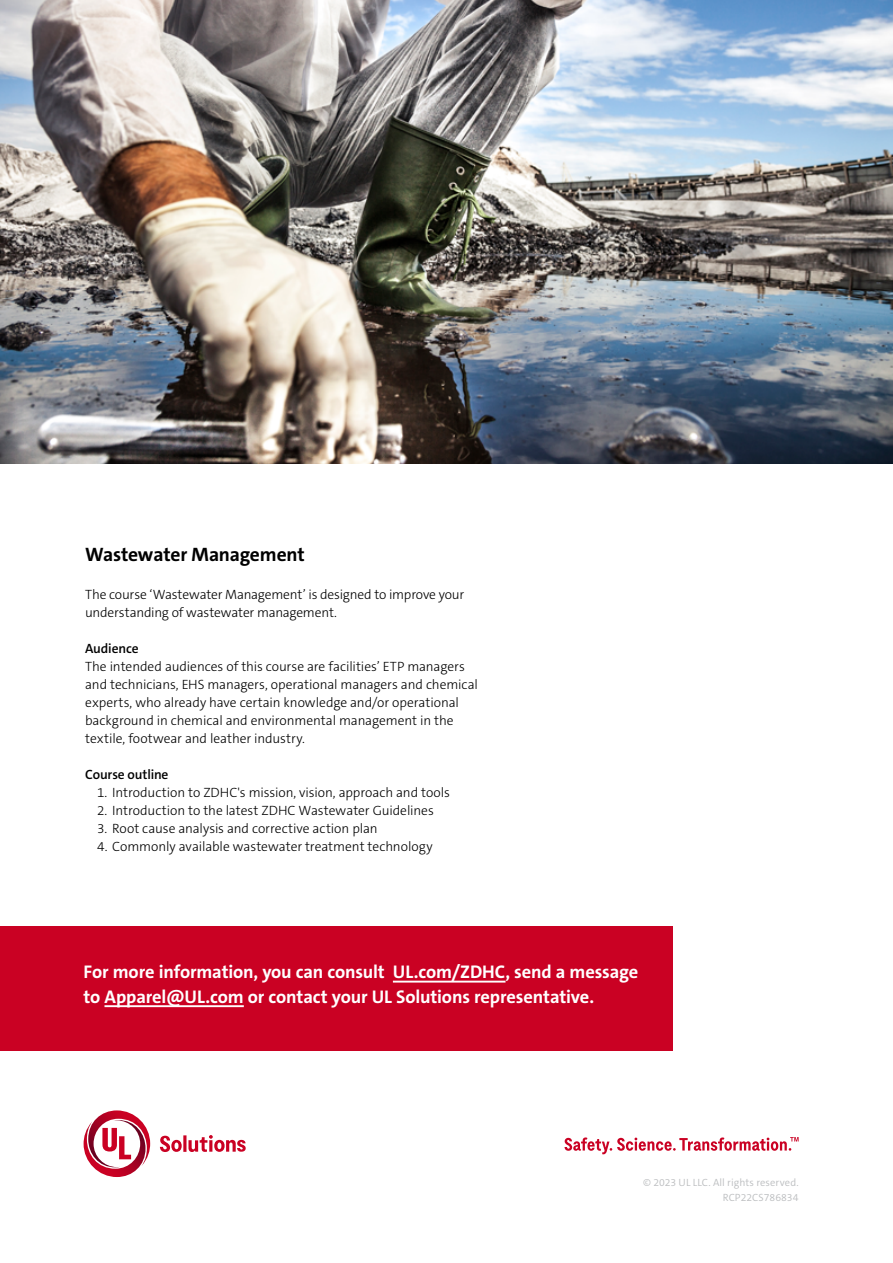
<style>
.page{position:relative;width:893px;height:1263px;background:#fff}
.page>*{position:absolute;margin:0;border:0;box-sizing:border-box;transform-origin:0 0}
.t1{font:700 19.5px "The Sans C5";letter-spacing:-.01em;color:#000}
.t2{font:700 18.45px/24.6px "The Sans C5";letter-spacing:-.005em;color:#fff}
.t3{font:300 13.5px/18px "The Sans C5";letter-spacing:-.005em;color:#000}
.t4{font:600 13.5px "The Sans C5";letter-spacing:-.01em;color:#000}
.t5{font:300 10.5px/15px "The Sans C5";letter-spacing:.005em;color:#bcbec0;text-align:right}
</style>
<div class="page">
<div style="left:0;top:926px;width:673px;height:125px;background:#ca0123"></div>
<img style="left:0;top:0;width:893px;height:463px">
<hr style="left:393px;top:981px;width:112px;height:1px;background:#fff">
<hr style="left:104px;top:1005px;width:140px;height:2px;background:#fff">
<svg style="left:84px;top:1110px;width:162px;height:67px"></svg>
<svg style="left:565px;top:1137px;width:234px;height:17px"></svg>
<h1 class="t1" style="left:85px;top:542px;width:221px">Wastewater Management</h1>
<p class="t3" style="left:85px;top:585px;width:381px">The course ‘Wastewater Management’ is designed to improve your understanding of wastewater management.</p>
<p class="t4" style="left:85px;top:639px;width:55px">Audience</p>
<p class="t3" style="left:85px;top:657px;width:394px">The intended audiences of this course are facilities’ ETP managers and technicians, EHS managers, operational managers and chemical experts, who already have certain knowledge and/or operational background in chemical and environmental management in the textile, footwear and leather industry.</p>
<p class="t4" style="left:85px;top:765px;width:85px">Course outline</p>
<p class="t3" style="left:97px;top:783px;width:354px">1. Introduction to ZDHC's mission, vision, approach and tools</p>
<p class="t3" style="left:97px;top:801px;width:338px">2. Introduction to the latest ZDHC Wastewater Guidelines</p>
<p class="t3" style="left:97px;top:819px;width:282px">3. Root cause analysis and corrective action plan</p>
<p class="t3" style="left:97px;top:837px;width:337px">4. Commonly available wastewater treatment technology</p>
<h2 class="t2" style="left:84px;top:960px;width:556px">For more information, you can consult UL.com/ZDHC, send a message to Apparel@UL.com or contact your UL Solutions representative.</h2>
<p class="t5" style="left:643px;top:1175px;width:157px">© 2023 UL LLC. All rights reserved.<br>RCP22CS786834</p>
</div>
